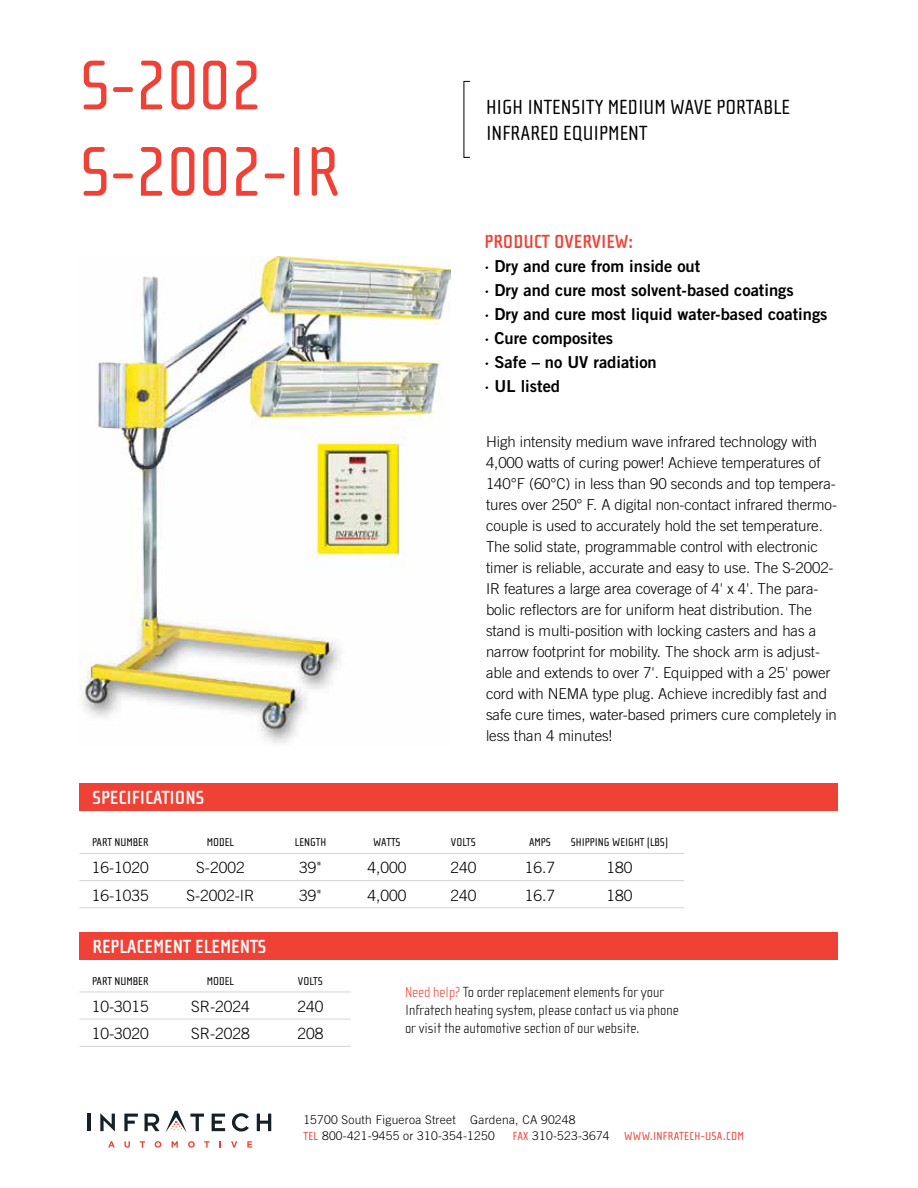
<style>
.page{position:relative;width:918px;height:1188px;background:#fff}
.page>*{position:absolute;margin:0;border:0;box-sizing:border-box;transform-origin:0 0}
.t1{font:72px/86.4px "Cholla Sans";color:#ef4135}
.t2{font:21px/25.2px "Cholla Sans";color:#000}
.t3{font:700 19.5px "Cholla Sans";color:#fff}
.t4{font:700 19.5px "Cholla Sans";color:#ef4135}
.t5{font:16.5px/24px "Trade Gothic Bold Two";color:#000}
.t6{font:300 15.6px "Trade Gothic";color:#000}
.t7{font:300 15px/21px "Trade Gothic";letter-spacing:-.005em;color:#000}
.t8{font:100 15px/18px "Cholla Sans";color:#000}
.t9{font:300 12px/16.5px "Trade Gothic";letter-spacing:.02em;color:#000}
.t10{font:12px "Cholla Sans";color:#ef4135}
.t11{font:11.7px "Cholla Sans";color:#000}
.s1{color:#ef4135}
.s2{font-family:"Cholla Sans";font-weight:400;color:#ef4135}
</style>
<div class="page">
<div style="left:80px;top:783px;width:758px;height:28px;background:#ef4135"></div>
<hr style="left:80px;top:853px;width:604px;height:1px;background:#d3d4d5">
<hr style="left:80px;top:880px;width:604px;height:1px;background:#d3d4d5">
<hr style="left:80px;top:908px;width:604px;height:1px;background:#d3d4d5">
<img style="left:79px;top:256px;width:372px;height:488px">
<hr style="left:80px;top:992px;width:271px;height:1px;background:#d3d4d5">
<hr style="left:80px;top:1019px;width:271px;height:1px;background:#d3d4d5">
<hr style="left:80px;top:1046px;width:271px;height:1px;background:#d3d4d5">
<div style="left:80px;top:933px;width:758px;height:27px;background:#ef4135"></div>
<svg style="left:108px;top:1141px;width:7px;height:7px"></svg>
<svg style="left:124px;top:1141px;width:6px;height:7px"></svg>
<svg style="left:140px;top:1141px;width:5px;height:7px"></svg>
<svg style="left:155px;top:1141px;width:6px;height:7px"></svg>
<svg style="left:172px;top:1141px;width:6px;height:7px"></svg>
<svg style="left:188px;top:1141px;width:7px;height:7px"></svg>
<svg style="left:204px;top:1141px;width:6px;height:7px"></svg>
<svg style="left:231px;top:1141px;width:6px;height:7px"></svg>
<svg style="left:247px;top:1141px;width:5px;height:7px"></svg>
<hr style="left:87px;top:1114px;width:4px;height:17px;background:#152128">
<svg style="left:100px;top:1113px;width:15px;height:19px"></svg>
<svg style="left:124px;top:1114px;width:14px;height:17px"></svg>
<svg style="left:145px;top:1114px;width:14px;height:17px"></svg>
<svg style="left:165px;top:1111px;width:39px;height:22px"></svg>
<svg style="left:212px;top:1114px;width:13px;height:17px"></svg>
<svg style="left:232px;top:1113px;width:17px;height:19px"></svg>
<svg style="left:257px;top:1114px;width:14px;height:17px"></svg>
<h1 class="t1" style="left:80px;top:43px;width:262px">S-2002<br>S-2002-IR</h1>
<h3 class="t3" style="left:93px;top:786px;width:113px">SPECIFICATIONS</h3>
<h2 class="t2" style="left:486px;top:95px;width:306px">HIGH INTENSITY MEDIUM WAVE PORTABLE<br>INFRARED EQUIPMENT</h2>
<h3 class="t4" style="left:484px;top:231px;width:150px">PRODUCT OVERVIEW:</h3>
<p class="t5" style="left:484px;top:254px;width:345px">· Dry and cure from inside out<br>· Dry and cure most solvent-based coatings<br>· Dry and cure most liquid water-based coatings · Cure composites<br>· Safe – no UV radiation<br>· UL listed</p>
<p class="t7" style="left:486px;top:431px;width:353px">High intensity medium wave infrared technology with 4,000 watts of curing power! Achieve temperatures of 140°F (60°C) in less than 90 seconds and top tempera&shy;tures over 250° F. A digital non-contact infrared thermo&shy;couple is used to accurately hold the set temperature.<br>The solid state, programmable control with electronic timer is reliable, accurate and easy to use. The S-2002- IR features a large area coverage of 4' x 4'. The para&shy;bolic reflectors are for uniform heat distribution. The stand is multi-position with locking casters and has a narrow footprint for mobility. The shock arm is adjust&shy;able and extends to over 7'. Equipped with a 25' power cord with NEMA type plug. Achieve incredibly fast and safe cure times, water-based primers cure completely in less than 4 minutes!</p>
<p class="t11" style="left:92px;top:836px;width:58px">PART NUMBER</p>
<p class="t11" style="left:207px;top:836px;width:29px">MODEL</p>
<p class="t11" style="left:295px;top:836px;width:33px">LENGTH</p>
<p class="t11" style="left:373px;top:836px;width:29px">WATTS</p>
<p class="t11" style="left:451px;top:836px;width:27px">VOLTS</p>
<p class="t11" style="left:529px;top:836px;width:23px">AMPS</p>
<p class="t11" style="left:571px;top:836px;width:99px">SHIPPING WEIGHT (LBS)</p>
<p class="t6" style="left:92px;top:859px;width:59px">16-1020</p>
<p class="t6" style="left:196px;top:859px;width:50px">S-2002</p>
<p class="t6" style="left:299px;top:859px;width:24px">39"</p>
<p class="t6" style="left:368px;top:859px;width:40px">4,000</p>
<p class="t6" style="left:451px;top:859px;width:27px">240</p>
<p class="t6" style="left:525px;top:859px;width:32px">16.7</p>
<p class="t6" style="left:607px;top:859px;width:27px">180</p>
<p class="t6" style="left:92px;top:886px;width:59px">16-1035</p>
<p class="t6" style="left:186px;top:886px;width:70px">S-2002-IR</p>
<p class="t6" style="left:299px;top:886px;width:24px">39"</p>
<p class="t6" style="left:368px;top:886px;width:40px">4,000</p>
<p class="t6" style="left:451px;top:886px;width:27px">240</p>
<p class="t6" style="left:525px;top:886px;width:32px">16.7</p>
<p class="t6" style="left:607px;top:886px;width:27px">180</p>
<h3 class="t3" style="left:93px;top:935px;width:175px">REPLACEMENT ELEMENTS</h3>
<p class="t11" style="left:92px;top:974px;width:58px">PART NUMBER</p>
<p class="t11" style="left:207px;top:974px;width:29px">MODEL</p>
<p class="t11" style="left:298px;top:974px;width:27px">VOLTS</p>
<p class="t6" style="left:92px;top:997px;width:59px">10-3015</p>
<p class="t6" style="left:191px;top:997px;width:60px">SR-2024</p>
<p class="t6" style="left:298px;top:997px;width:27px">240</p>
<p class="t6" style="left:92px;top:1024px;width:59px">10-3020</p>
<p class="t6" style="left:191px;top:1024px;width:60px">SR-2028</p>
<p class="t6" style="left:298px;top:1024px;width:27px">208</p>
<p class="t8" style="left:405px;top:983px;width:275px"><span class="s1">Need help?</span> To order replacement elements for your<br>Infratech heating system, please contact us via phone or visit the automotive section of our website.</p>
<p class="t9" style="left:303px;top:1111px;width:274px">15700 South Figueroa Street Gardena, CA 90248<br><span class="s2">TEL</span> 800-421-9455 or 310-354-1250</p>
<p class="t9" style="left:513px;top:1128px;width:121px"><span class="s2">FAX</span> 310-523-3674 <span class="s2">WWW</span></p>
<p class="t10" style="left:650px;top:1130px;width:9px">.INFRATE</p>
<p class="t10" style="left:689px;top:1130px;width:49px">CH-USA.COM</p>
</div>
